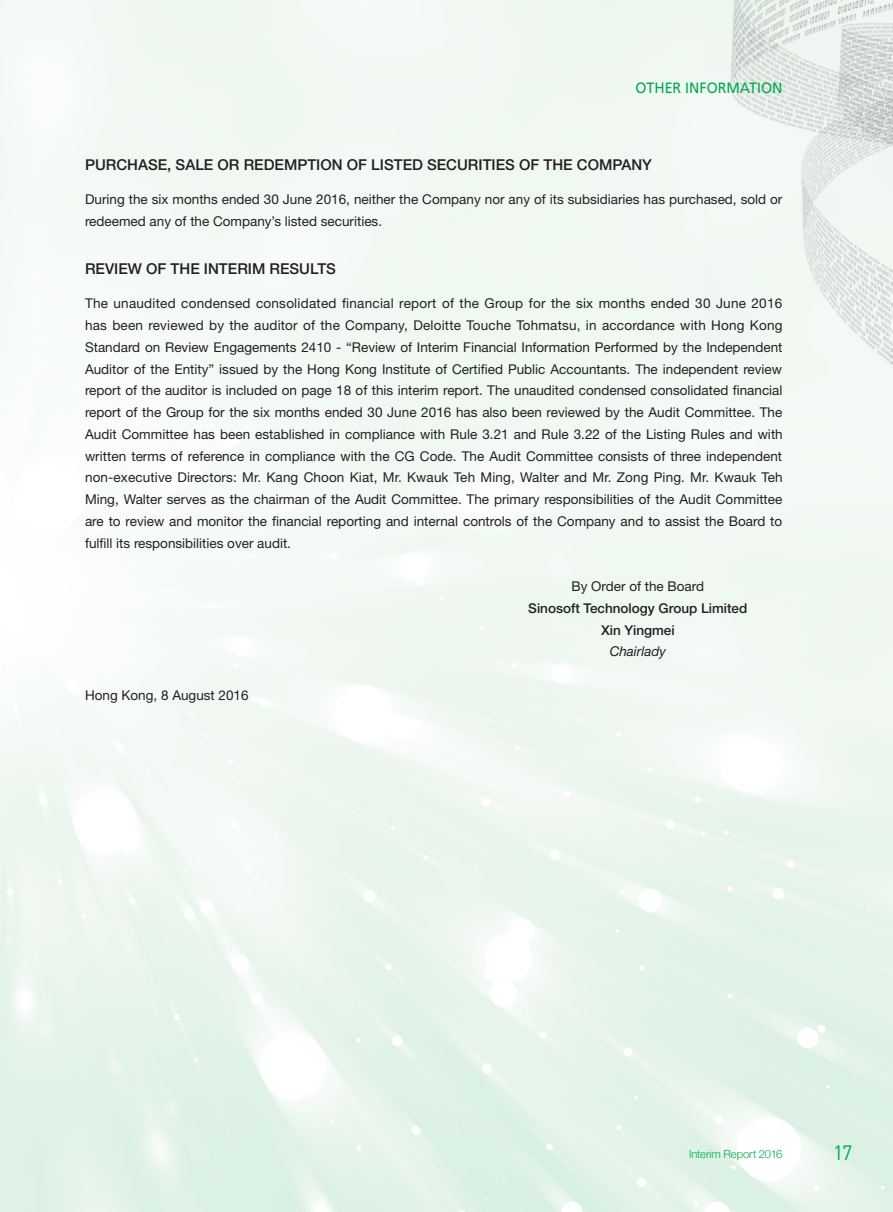
<style>
.page{position:relative;width:893px;height:1212px;background:#fff}
.page>*{position:absolute;margin:0;border:0;box-sizing:border-box;transform-origin:0 0}
.t1{font:20.4px "DIN";color:#00a94f;scale:.95 1}
.t2{font:500 15px "Helvetica Neue LT Std";color:#231f20}
.t3{font:15px "Frutiger LT Std";color:#00a94f;scale:.95 1}
.t4{font:13.5px/21.8px "Helvetica Neue LT Std";color:#231f20}
.t5{font:500 13.5px/21.8px "Helvetica Neue LT Std";color:#231f20;text-align:center}
.t6{font:italic 13.5px "Helvetica Neue LT Std";color:#231f20}
.t7{font:300 11.25px "Helvetica Neue";letter-spacing:-.01em;color:#00a94f}
</style>
<div class="page">
<img style="left:704px;top:0;width:189px;height:404px">
<p class="t3" style="left:635px;top:79px;width:68px">OTHER INFORMAT</p>
<p class="t3" style="left:757px;top:79px;width:16px">ION</p>
<p class="t2" style="left:85px;top:155px;width:568px">PURCHASE, SALE OR REDEMPTION OF LISTED SECURITIES OF THE COMPANY</p>
<p class="t4" style="left:85px;top:188px;width:699px">During the six months ended 30 June 2016, neither the Company nor any of its subsidiaries has purchased, sold or redeemed any of the Company’s listed securities.</p>
<p class="t2" style="left:85px;top:260px;width:252px">REVIEW OF THE INTERIM RESULTS</p>
<p class="t4" style="left:85px;top:292px;width:699px;text-align:justify">The unaudited condensed consolidated financial report of the Group for the six months ended 30 June 2016 has been reviewed by the auditor of the Company, Deloitte Touche Tohmatsu, in accordance with Hong Kong Standard on Review Engagements 2410 - “Review of Interim Financial Information Performed by the Independent Auditor of the Entity” issued by the Hong Kong Institute of Certified Public Accountants. The independent review report of the auditor is included on page 18 of this interim report. The unaudited condensed consolidated financial report of the Group for the six months ended 30 June 2016 has also been reviewed by the Audit Committee. The Audit Committee has been established in compliance with Rule 3.21 and Rule 3.22 of the Listing Rules and with written terms of reference in compliance with the CG Code. The Audit Committee consists of three independent non-executive Directors: Mr. Kang Choon Kiat, Mr. Kwauk Teh Ming, Walter and Mr. Zong Ping. Mr. Kwauk Teh Ming, Walter serves as the chairman of the Audit Committee. The primary responsibilities of the Audit Committee are to review and monitor the financial reporting and internal controls of the Company and to assist the Board to fulfill its responsibilities over audit.</p>
<p class="t4" style="left:572px;top:575px;width:134px">By Order of the Board</p>
<p class="t5" style="left:528px;top:597px;width:221px">Sinosoft Technology Group Limited<br>Xin Yingmei</p>
<p class="t6" style="left:610px;top:643px;width:58px">Chairlady</p>
<p class="t4" style="left:85px;top:684px;width:165px">Hong Kong, 8 August 2016</p>
<p class="t7" style="left:689px;top:1145px;width:95px">Interim Report 2016</p>
<h1 class="t1" style="left:833px;top:1140px;width:22px">17</h1>
</div>
